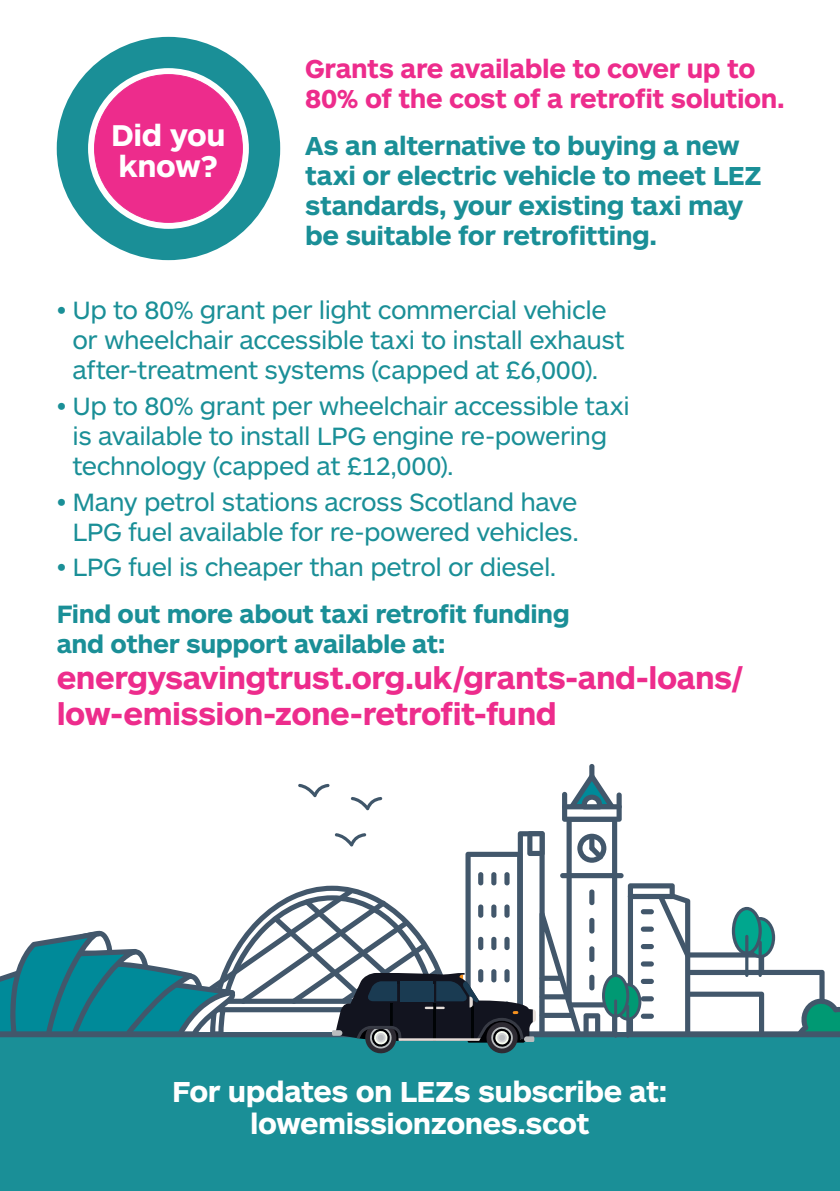
<style>
.page{position:relative;width:840px;height:1191px;background:#fff}
.page>*{position:absolute;margin:0;border:0;box-sizing:border-box;transform-origin:0 0}
.t1{font:700 32px/36px "ARS Maquette Pro";letter-spacing:-.015em;color:#ed2c8c}
.t2{font:700 31.2px/31.2px "ARS Maquette Pro";letter-spacing:-.01em;color:#fff}
.t3{font:700 30px/32px "ARS Maquette Pro";letter-spacing:-.015em;color:#fff;text-align:center}
.t4{font:700 27px/30px "ARS Maquette Pro";letter-spacing:-.015em;color:#1a8f97}
.t5{font:700 27px/30px "ARS Maquette Pro";letter-spacing:-.015em;color:#ed2c8c}
.t6{font:26px/30px "ARS Maquette Pro";letter-spacing:-.02em;color:#1a8f97}
.t7{font:700 26px/30px "ARS Maquette Pro";letter-spacing:-.015em;color:#1a8f97}
</style>
<div class="page">
<div style="left:0;top:1032px;width:839px;height:159px;background:#1a8f97"></div>
<svg style="left:72px;top:52px;width:192px;height:192px;fill:#1a8f97"></svg>
<div style="left:57px;top:37px;width:223px;height:223px;border:31px solid #1a8f97;border-radius:50%"></div>
<div style="left:94px;top:75px;width:148px;height:147px;background:#ed2c8c;border-radius:50%"></div>
<div style="left:589px;top:764px;width:5px;height:15px;background:#42576b;border-radius:3px"></div>
<svg style="left:0;top:774px;width:839px;height:280px"></svg>
<p class="t2" style="left:111px;top:118px;width:116px">Did you know?</p>
<p class="t5" style="left:305px;top:53px;width:480px">Grants are available to cover up to<br>80% of the cost of a retrofit solution.</p>
<p class="t4" style="left:305px;top:130px;width:458px">As an alternative to buying a new taxi or electric vehicle to meet LEZ standards, your existing taxi may be suitable for retrofitting.</p>
<p class="t6" style="left:73px;top:294px;width:553px;text-indent:-16px">• Up to 80% grant per light commercial vehicle or wheelchair accessible taxi to install exhaust after-treatment systems (capped at £6,000).</p>
<p class="t6" style="left:73px;top:389px;width:558px;text-indent:-16px">• Up to 80% grant per wheelchair accessible taxi is available to install LPG engine re-powering technology (capped at £12,000).</p>
<p class="t6" style="left:57px;top:485px;width:523px;text-align:right">• Many petrol stations across Scotland have<br>LPG fuel available for re-powered vehicles.</p>
<p class="t6" style="left:57px;top:551px;width:501px">• LPG fuel is cheaper than petrol or diesel.</p>
<p class="t7" style="left:57px;top:598px;width:514px">Find out more about taxi retrofit funding and other support available at:</p>
<p class="t1" style="left:57px;top:658px;width:688px">energysavingtrust.org.uk/grants-and-loans/ low-emission-zone-retrofit-fund</p>
<p class="t3" style="left:172px;top:1074px;width:496px">For updates on LEZs subscribe at: lowemissionzones.scot</p>
</div>
